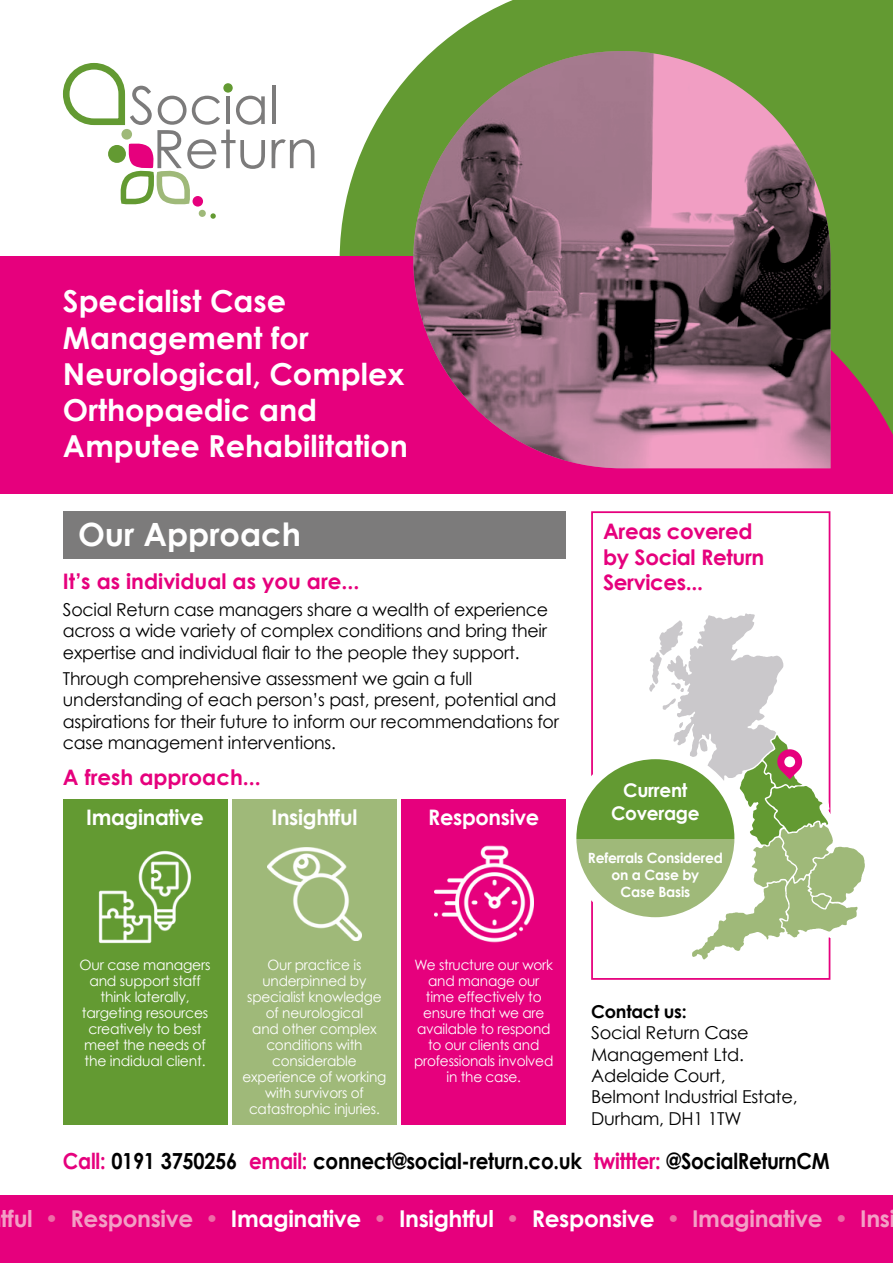
<style>
.page{position:relative;width:893px;height:1263px;background:#fff}
.page>*{position:absolute;margin:0;border:0;box-sizing:border-box;transform-origin:0 0}
.t1{font:700 32.1px "Century Gothic";color:#fff}
.t2{font:700 30.3px/36.3px "Century Gothic";color:#fff}
.t3{font:700 23.1px "Century Gothic";letter-spacing:-.015em;color:#fff}
.t4{font:700 22.2px "Century Gothic";letter-spacing:-.015em;color:#000;scale:.9 1}
.t5{font:700 21.3px/25.7px "Century Gothic";letter-spacing:-.015em;color:#e6007d}
.t6{font:700 21.3px "Century Gothic";letter-spacing:-.015em;color:#fff}
.t7{font:700 18.9px/22.6px "Century Gothic";letter-spacing:-.015em;color:#fff;text-align:center}
.t8{font:17.85px/21.3px "Century Gothic";letter-spacing:-.015em;color:#000}
.t9{font:700 17.85px "Century Gothic";letter-spacing:-.015em;color:#000}
.t10{font:14.25px/16px "Century Gothic";letter-spacing:-.015em;color:#fff;text-align:center;scale:.96 1}
.t11{font:14.25px/16px "Century Gothic";letter-spacing:-.015em;color:#fff;text-align:center}
.t12{font:700 14.1px/17px "Century Gothic";letter-spacing:-.015em;color:#fff;text-align:center}
.s1{color:#e6007d}
.s2{color:#f39fc5}
.s3{color:#ed6ea7}
</style>
<div class="page">
<svg style="left:340px;top:0;width:553px;height:256px;fill:#639a32"></svg>
<div style="left:0;top:256px;width:602px;height:651px;background:#e6007d"></div>
<svg style="left:602px;top:256px;width:291px;height:238px;background:#b23d5f"></svg>
<svg style="left:272px;top:139px;width:42px;height:29px"></svg>
<hr style="left:272px;top:86px;width:4px;height:38px;background:#7c7b7b">
<svg style="left:63px;top:63px;width:202px;height:156px"></svg>
<div style="left:0;top:494px;width:893px;height:507px;background:#fff"></div>
<div style="left:63px;top:511px;width:503px;height:47px;background:#7c7b7b"></div>
<div style="left:0;top:1196px;width:893px;height:67px;background:#e6007d"></div>
<svg style="left:637px;top:575px;width:228px;height:405px"></svg>
<div style="left:571px;top:754px;width:169px;height:168px;background:#9fb979;border-radius:50%"></div>
<svg style="left:577px;top:754px;width:163px;height:84px;background:#87af62"></svg>
<div style="left:566px;top:749px;width:179px;height:179px;border:10px solid #fff;border-radius:50%"></div>
<div style="left:63px;top:799px;width:164px;height:326px;background:#639a32"></div>
<div style="left:402px;top:799px;width:164px;height:326px;background:#e6007d"></div>
<div style="left:232px;top:799px;width:165px;height:326px;background:#9fb979"></div>
<img style="left:98px;top:850px;width:94px;height:94px">
<img style="left:268px;top:847px;width:94px;height:94px">
<img style="left:434px;top:845px;width:99px;height:98px">
<img style="left:413px;top:51px;width:418px;height:417px">
<h2 class="t2" style="left:63px;top:282px;width:347px">Specialist Case<br>Management for<br>Neurological, Complex<br>Orthopaedic and<br>Amputee Rehabilitation</h2>
<h1 class="t1" style="left:78px;top:514px;width:225px">Our Approach</h1>
<p class="t5" style="left:603px;top:518px;width:163px">Areas covered by Social Return<br>Services...</p>
<p class="t5" style="left:63px;top:568px;width:298px">It’s as individual as you are...</p>
<p class="t8" style="left:63px;top:598px;width:487px;text-align:justify">Social Return case managers share a wealth of experience across a wide variety of complex conditions and bring their expertise and individual flair to the people they support.</p>
<p class="t8" style="left:63px;top:668px;width:498px">Through comprehensive assessment we gain a full understanding of each person’s past, present, potential and aspirations for their future to inform our recommendations for case management interventions.</p>
<p class="t5" style="left:63px;top:764px;width:199px">A fresh approach...</p>
<p class="t6" style="left:86px;top:804px;width:119px">Imaginative</p>
<p class="t6" style="left:271px;top:804px;width:87px">Insightful</p>
<p class="t6" style="left:428px;top:804px;width:113px">Responsive</p>
<p class="t7" style="left:611px;top:778px;width:90px">Current<br>Coverage</p>
<p class="t12" style="left:588px;top:849px;width:137px">Referrals Considered on a Case by<br>Case Basis</p>
<p class="t11" style="left:80px;top:957px;width:132px">Our case managers and support staff think laterally, targeting resources creatively to best meet the needs of the indidual client.</p>
<p class="t10" style="left:243px;top:957px;width:151px">Our practice is underpinned by specialist knowledge of neurological<br>and other complex conditions with considerable experience of working with survivors of catastrophic injuries.</p>
<p class="t10" style="left:414px;top:957px;width:146px">We structure our work and manage our time effectively to ensure that we are available to respond to our clients and professionals involved in the case.</p>
<p class="t9" style="left:591px;top:1000px;width:97px">Contact us:</p>
<p class="t8" style="left:591px;top:1022px;width:208px">Social Return Case<br>Management Ltd.<br>Adelaide Court,<br>Belmont Industrial Estate,<br>Durham, DH1 1TW</p>
<p class="t4" style="left:63px;top:1146px;width:854px"><span class="s1">Call:</span> 0191 3750256 <span class="s1">email:</span> connect@social-return.co.uk <span class="s1">twittter:</span> @SocialReturnCM</p>
<p class="t3" style="left:1px;top:1204px;width:896px"><span class="s2">tful</span> <span class="s3">•</span> <span class="s2">Responsive</span> <span class="s3">•</span> Imaginative <span class="s3">•</span> Insightful <span class="s3">•</span> Responsive <span class="s3">•</span> <span class="s2">Imaginative</span> <span class="s3">•</span> <span class="s2">Insi</span></p>
</div>
